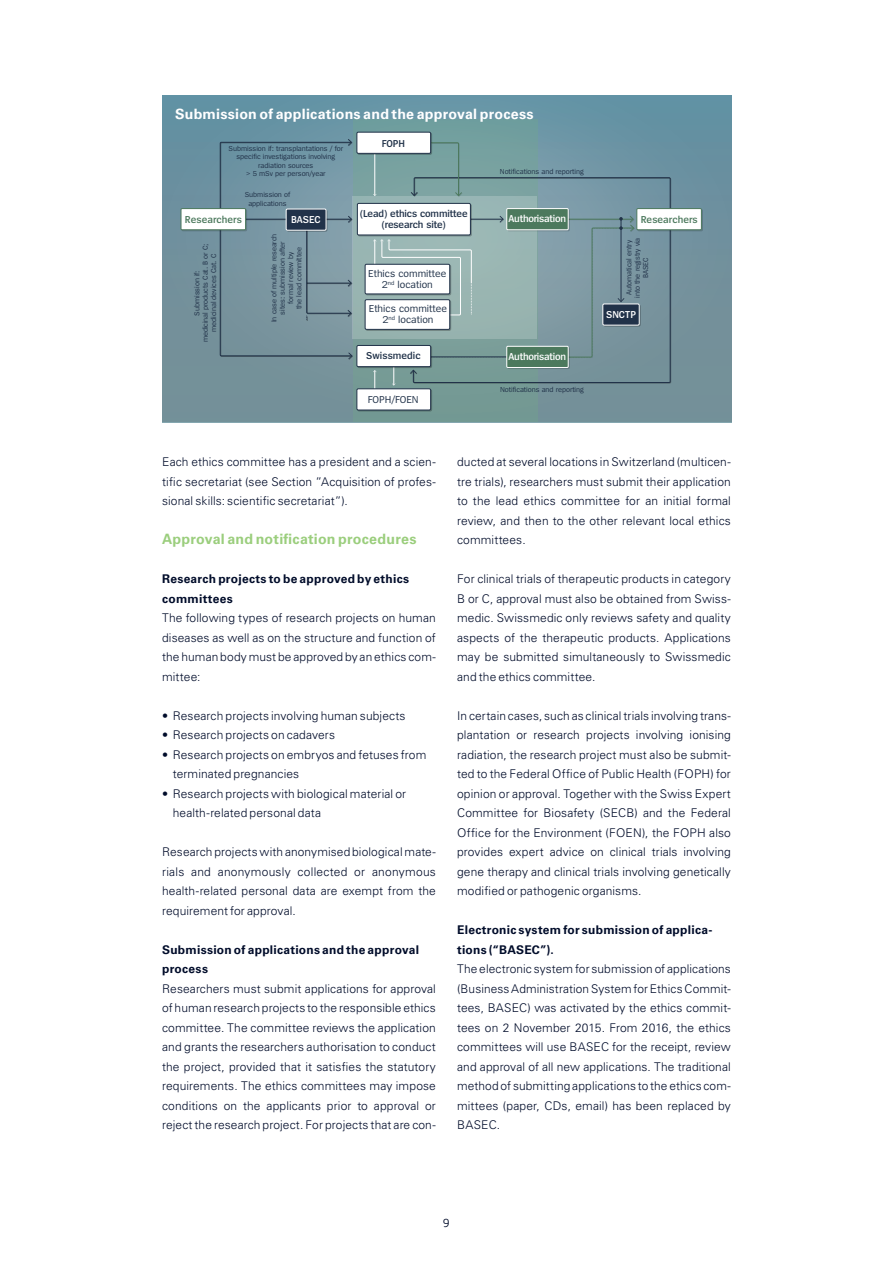
<style>
.page{position:relative;width:893px;height:1263px;background:#fff}
.page>*{position:absolute;margin:0;border:0;box-sizing:border-box;transform-origin:0 0}
.t1{font:700 14.25px "Univers LT";letter-spacing:.015em;color:#fff}
.t2{font:700 14.25px "Univers LT";letter-spacing:.015em;color:#9bce7d}
.t3{font:300 12px/19.5px "Univers LT";letter-spacing:.01em;color:#000c2a;text-align:justify}
.t4{font:700 12px/19.5px "Univers LT";letter-spacing:.025em;color:#000c2a}
.t5{font:12px "Maven Pro";color:#000c2a}
.t6{font:10.5px/11.2px "Spiegel";color:#213249;text-align:center}
.t7{font:600 10.5px/11.2px "Spiegel";letter-spacing:-.015em;color:#213249;text-align:center}
.t8{font:600 10.5px "Spiegel";letter-spacing:-.025em;color:#fff}
.t9{font:600 10.5px "Spiegel";color:#4c795d}
.t10{font:7.5px/8.4px "Spiegel";letter-spacing:-.01em;color:#213249;text-align:center}
.s1{font-weight:400;font-stretch:ultra-condensed}
</style>
<div class="page">
<div style="left:162px;top:96px;width:569px;height:326px;background:linear-gradient(to right,#6d93a0,#6b93a2)"></div>
<div style="left:353px;top:119px;width:184px;height:303px;background:#739d9e"></div>
<svg style="left:353px;top:196px;width:153px;height:142px;background:#94b1af"></svg>
<svg style="left:219px;top:139px;width:134px;height:221px;background:#7693a0"></svg>
<div style="left:357px;top:389px;width:75px;height:22px;border:1px solid #231f20"></div>
<div style="left:357px;top:389px;width:74px;height:21px;background:#fff"></div>
<div style="left:356px;top:388px;width:75px;height:22px;border:1px solid #213249"></div>
<div style="left:507px;top:209px;width:63px;height:22px;border:1px solid #231f20"></div>
<div style="left:507px;top:209px;width:61px;height:21px;background:#4c795d"></div>
<div style="left:506px;top:208px;width:63px;height:22px;border:1px solid #fff"></div>
<div style="left:637px;top:209px;width:66px;height:22px;border:1px solid #231f20"></div>
<div style="left:637px;top:209px;width:64px;height:21px;background:#fff"></div>
<div style="left:636px;top:208px;width:66px;height:22px;border:1px solid #4c795d"></div>
<div style="left:357px;top:346px;width:75px;height:22px;border:1px solid #231f20"></div>
<div style="left:357px;top:345px;width:74px;height:22px;background:#fff"></div>
<div style="left:356px;top:345px;width:75px;height:22px;border:1px solid #213249"></div>
<div style="left:357px;top:203px;width:113px;height:32px;background:#fff"></div>
<div style="left:357px;top:203px;width:114px;height:32px;border:1px solid #213249"></div>
<div style="left:182px;top:209px;width:65px;height:22px;border:1px solid #231f20"></div>
<div style="left:181px;top:209px;width:65px;height:21px;background:#fff"></div>
<div style="left:181px;top:208px;width:65px;height:22px;border:1px solid #4c795d"></div>
<svg style="left:373px;top:216px;width:298px;height:174px"></svg>
<div style="left:287px;top:210px;width:40px;height:22px;border:1px solid #231f20"></div>
<div style="left:286px;top:209px;width:40px;height:21px;background:#213249"></div>
<div style="left:286px;top:209px;width:40px;height:22px;border:1px solid #fff"></div>
<hr style="left:374px;top:154px;width:1px;height:42px;background:#fff">
<svg style="left:411px;top:142px;width:260px;height:68px"></svg>
<div style="left:357px;top:133px;width:75px;height:22px;border:1px solid #231f20"></div>
<div style="left:357px;top:132px;width:74px;height:21px;background:#fff"></div>
<div style="left:356px;top:132px;width:75px;height:22px;border:1px solid #213249"></div>
<div style="left:366px;top:265px;width:85px;height:30px;border:1px solid #231f20"></div>
<div style="left:365px;top:264px;width:85px;height:30px;background:#fff"></div>
<div style="left:365px;top:264px;width:85px;height:30px;border:1px solid #213249"></div>
<div style="left:366px;top:300px;width:85px;height:31px;border:1px solid #231f20"></div>
<div style="left:365px;top:300px;width:85px;height:29px;background:#fff"></div>
<div style="left:365px;top:299px;width:85px;height:31px;border:1px solid #213249"></div>
<p class="t1" style="left:175px;top:106px;width:360px">Submission of applications and the approval process</p>
<p class="t10" style="left:229px;top:145px;width:116px">Submission if: transplantations / for specific investigations involving radiation sources<br>&gt; 5 mSv per person/year</p>
<p class="t10" style="left:245px;top:191px;width:47px">Submission of applications</p>
<p class="t10" style="left:270px;top:322px;width:90px;rotate:-90deg">In case of multiple research sites: submission after formal review by<br>the lead committee</p>
<p class="t9" style="left:185px;top:214px;width:59px">Researchers</p>
<p class="t8" style="left:291px;top:214px;width:31px">BASEC</p>
<p class="t10" style="left:193px;top:342px;width:100px;rotate:-90deg">Submission if:<br>medicinal products Cat. B or C; medicinal devices Cat. C</p>
<p class="t7" style="left:382px;top:138px;width:25px">FOPH</p>
<p class="t7" style="left:360px;top:208px;width:109px">(Lead) ethics committee (research site)</p>
<p class="t6" style="left:368px;top:268px;width:80px">Ethics committee<br>2<sup>nd</sup> location</p>
<p class="t6" style="left:369px;top:303px;width:80px">Ethics committee<br>2<sup>nd</sup> location</p>
<p class="t7" style="left:366px;top:351px;width:56px">Swissmedic</p>
<p class="t6" style="left:368px;top:395px;width:52px">FOPH/FOEN</p>
<p class="t10" style="left:500px;top:167px;width:85px">Notifications and reporting</p>
<p class="t8" style="left:509px;top:214px;width:59px">Authorisation</p>
<p class="t9" style="left:641px;top:214px;width:59px">Researchers</p>
<p class="t10" style="left:625px;top:298px;width:62px;rotate:-90deg">Automatical entry into the registry via<br>BASEC</p>
<p class="t8" style="left:509px;top:351px;width:59px">Authorisation</p>
<p class="t10" style="left:500px;top:386px;width:85px">Notifications and reporting</p>
<p class="t8" style="left:606px;top:310px;width:31px">SNCTP</p>
<p class="t3" style="left:162px;top:452px;width:275px">Each ethics committee has a president and a scien&shy;tific secretariat (see Section ”Acquisition of profes&shy;sional skills: scientific secretariat”).</p>
<p class="t2" style="left:162px;top:531px;width:256px">Approval and notification procedures</p>
<p class="t4" style="left:162px;top:569px;width:248px">Research projects to be approved by ethics committees</p>
<p class="t3" style="left:162px;top:608px;width:275px">The following types of research projects on human diseases as well as on the structure and function of the human body must be approved by an ethics com&shy;mittee:</p>
<p class="t3" style="left:162px;top:706px;width:245px"><span class="s1">•</span> Research projects involving human subjects</p>
<p class="t3" style="left:162px;top:725px;width:174px"><span class="s1">•</span> Research projects on cadavers</p>
<p class="t3" style="left:173px;top:745px;width:255px;text-indent:-11px"><span class="s1">•</span> Research projects on embryos and fetuses from terminated pregnancies</p>
<p class="t3" style="left:173px;top:784px;width:235px;text-indent:-11px"><span class="s1">•</span> Research projects with biological material or health-related personal data</p>
<p class="t3" style="left:162px;top:842px;width:275px">Research projects with anonymised biological mate&shy;rials and anonymously collected or anonymous health-related personal data are exempt from the requirement for approval.</p>
<p class="t4" style="left:162px;top:940px;width:258px">Submission of applications and the approval process</p>
<p class="t3" style="left:162px;top:979px;width:275px">Researchers must submit applications for approval of human research projects to the responsible ethics committee. The committee reviews the application and grants the researchers authorisation to conduct the project, provided that it satisfies the statutory requirements. The ethics committees may impose conditions on the applicants prior to approval or reject the research project. For projects that are con-</p>
<p class="t3" style="left:457px;top:452px;width:275px">ducted at several locations in Switzerland (multicen&shy;tre trials), researchers must submit their application to the lead ethics committee for an initial formal review, and then to the other relevant local ethics committees.</p>
<p class="t3" style="left:457px;top:569px;width:275px">For clinical trials of therapeutic products in category B or C, approval must also be obtained from Swiss&shy;medic. Swissmedic only reviews safety and quality aspects of the therapeutic products. Applications may be submitted simultaneously to Swissmedic and the ethics committee.</p>
<p class="t3" style="left:457px;top:706px;width:275px">In certain cases, such as clinical trials involving trans&shy;plantation or research projects involving ionising radiation, the research project must also be submit&shy;ted to the Federal Office of Public Health (FOPH) for opinion or approval. Together with the Swiss Expert Committee for Biosafety (SECB) and the Federal Office for the Environment (FOEN), the FOPH also provides expert advice on clinical trials involving gene therapy and clinical trials involving genetically modified or pathogenic organisms.</p>
<p class="t4" style="left:457px;top:920px;width:257px">Electronic system for submission of applica&shy;tions (“BASEC”).</p>
<p class="t3" style="left:457px;top:959px;width:275px">The electronic system for submission of applications (Business Administration System for Ethics Commit&shy;tees, BASEC) was activated by the ethics commit&shy;tees on 2 November 2015. From 2016, the ethics committees will use BASEC for the receipt, review and approval of all new applications. The traditional method of submitting applications to the ethics com&shy;mittees (paper, CDs, email) has been replaced by BASEC.</p>
<p class="t5" style="left:443px;top:1216px;width:9px">9</p>
</div>
